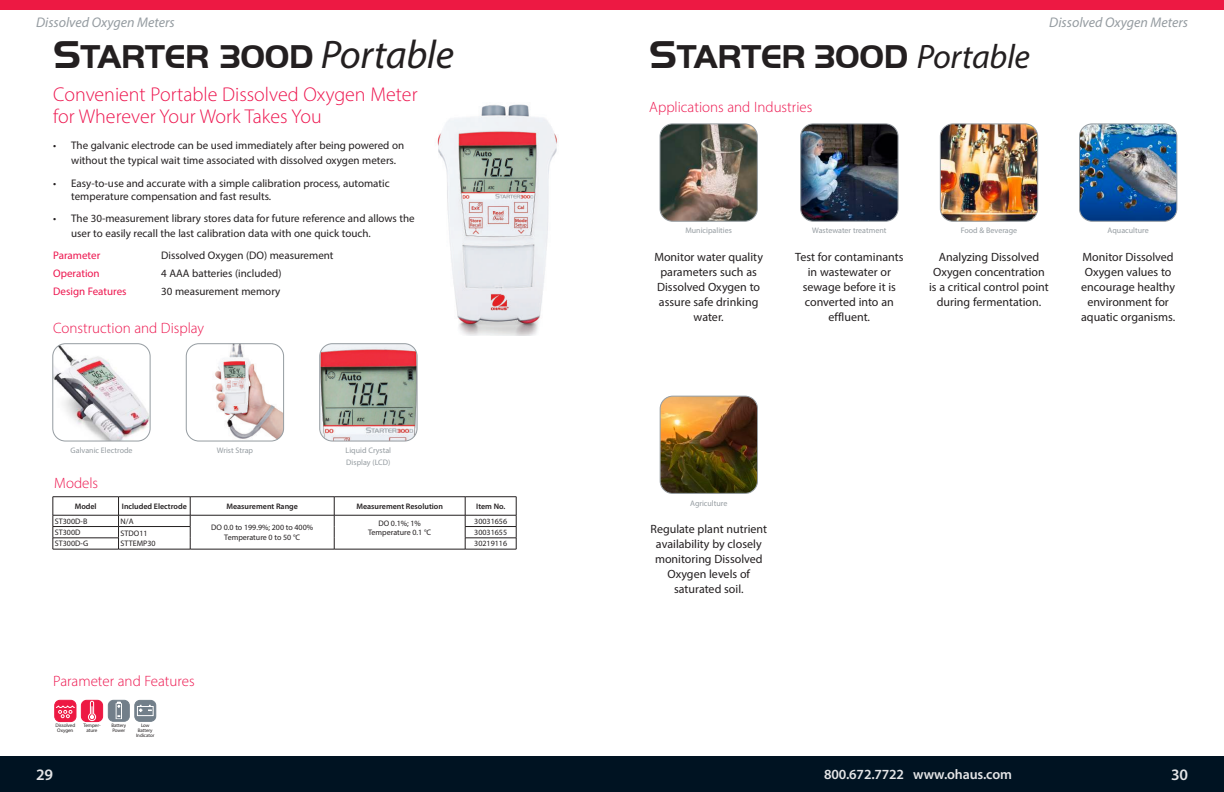
<style>
.page{position:relative;width:1224px;height:792px;background:#fff}
.page>*{position:absolute;margin:0;border:0;box-sizing:border-box;transform-origin:0 0}
.t1{font:700 34px "Handel Got D";letter-spacing:-.01em;color:#231f20}
.t2{font:300 20px/22px "Myriad Pro";color:#ed154e}
.t3{font:600 16px "Myriad Pro";color:#e4e5e7}
.t4{font:300 15px "Myriad Pro";color:#ed154e}
.t5{font:italic 14px "Myriad Pro";color:#959ca1}
.t6{font:600 14px "Myriad Pro";letter-spacing:-.01em;color:#e4e5e7}
.t7{font:12px/15px "Myriad Pro";color:#231f20;text-align:center}
.t8{font:11px/15px "Myriad Pro";color:#231f20}
.t9{font:11px "Myriad Pro";color:#ed154e}
.t10{font:8px/9.6px "Myriad Pro";color:#231f20;text-align:center}
.t11{font:8px/12px "Myriad Pro";color:#959ca1}
.t12{font:600 8px "Myriad Pro";color:#231f20}
.t13{font:5.1px/5.1px "Myriad Pro";letter-spacing:-.01em;color:#231f20;text-align:center}
.t14{font:5px/5px "Myriad Pro";letter-spacing:-.01em;color:#231f20}
.s1{font-size:40px}
.s2{font-family:"Myriad Pro";font-weight:400;font-style:italic;font-size:40px}
.s3{font-family:"Myriad Pro";font-weight:400;font-style:italic}
</style>
<div class="page">
<svg style="left:54px;top:700px;width:102px;height:22px"></svg>
<img style="left:660px;top:124px;width:97px;height:97px">
<div style="left:660px;top:124px;width:97px;height:97px;border:1px solid #959ca1;border-radius:13px"></div>
<img style="left:940px;top:124px;width:98px;height:97px">
<div style="left:940px;top:124px;width:98px;height:97px;border:1px solid #959ca1;border-radius:13px"></div>
<img style="left:801px;top:124px;width:97px;height:97px">
<div style="left:801px;top:124px;width:97px;height:97px;border:1px solid #959ca1;border-radius:13px"></div>
<img style="left:1080px;top:124px;width:97px;height:97px">
<div style="left:1079px;top:124px;width:98px;height:97px;border:1px solid #959ca1;border-radius:13px"></div>
<img style="left:660px;top:396px;width:97px;height:97px">
<div style="left:660px;top:396px;width:98px;height:98px;border:1px solid #959ca1;border-radius:13px"></div>
<div style="left:612px;top:756px;width:612px;height:36px;background:#001322"></div>
<div style="left:0;top:0;width:648px;height:10px;background:#ed1943"></div>
<div style="left:576px;top:0;width:648px;height:10px;background:#ed1943"></div>
<img style="left:437px;top:104px;width:121px;height:232px">
<hr style="left:119px;top:549px;width:71px;height:1px;background:#231f20">
<hr style="left:190px;top:549px;width:144px;height:1px;background:#231f20">
<hr style="left:334px;top:549px;width:131px;height:1px;background:#231f20">
<hr style="left:53px;top:497px;width:66px;height:1px;background:#231f20">
<hr style="left:119px;top:497px;width:71px;height:1px;background:#231f20">
<hr style="left:190px;top:497px;width:144px;height:1px;background:#231f20">
<hr style="left:334px;top:497px;width:131px;height:1px;background:#231f20">
<hr style="left:465px;top:497px;width:51px;height:1px;background:#231f20">
<hr style="left:53px;top:515px;width:66px;height:1px;background:#231f20">
<hr style="left:119px;top:515px;width:71px;height:1px;background:#231f20">
<hr style="left:190px;top:515px;width:144px;height:1px;background:#231f20">
<hr style="left:334px;top:515px;width:131px;height:1px;background:#231f20">
<svg style="left:334px;top:497px;width:1px;height:52px"></svg>
<hr style="left:465px;top:515px;width:51px;height:1px;background:#231f20">
<hr style="left:53px;top:526px;width:66px;height:1px;background:#231f20">
<hr style="left:119px;top:526px;width:71px;height:1px;background:#231f20">
<svg style="left:190px;top:497px;width:1px;height:52px"></svg>
<hr style="left:465px;top:526px;width:51px;height:1px;background:#231f20">
<hr style="left:53px;top:538px;width:66px;height:1px;background:#231f20">
<svg style="left:53px;top:497px;width:1px;height:52px"></svg>
<svg style="left:118px;top:498px;width:1px;height:51px"></svg>
<hr style="left:53px;top:549px;width:66px;height:1px;background:#231f20">
<hr style="left:465px;top:538px;width:51px;height:1px;background:#231f20">
<svg style="left:465px;top:497px;width:1px;height:52px"></svg>
<svg style="left:516px;top:497px;width:1px;height:52px"></svg>
<hr style="left:465px;top:549px;width:51px;height:1px;background:#231f20">
<img style="left:320px;top:344px;width:97px;height:97px">
<div style="left:320px;top:344px;width:97px;height:97px;border:1px solid #959ca1;border-radius:13px"></div>
<img style="left:215px;top:344px;width:69px;height:97px">
<div style="left:186px;top:344px;width:98px;height:97px;border:1px solid #959ca1;border-radius:13px"></div>
<img style="left:53px;top:344px;width:97px;height:97px">
<div style="left:53px;top:344px;width:97px;height:97px;border:1px solid #959ca1;border-radius:13px"></div>
<div style="left:0;top:756px;width:612px;height:36px;background:#001322"></div>
<p class="t5" style="left:36px;top:14px;width:140px">Dissolved Oxygen Meters</p>
<p class="t5" style="left:1049px;top:14px;width:140px">Dissolved Oxygen Meters</p>
<h1 class="t1" style="left:53px;top:38px;width:402px"><span class="s1">S</span>TARTER 300D <span class="s2">Portable</span></h1>
<h2 class="t2" style="left:53px;top:83px;width:366px">Convenient Portable Dissolved Oxygen Meter for Wherever Your Work Takes You</h2>
<p class="t8" style="left:71px;top:138px;width:334px;text-indent:-18px">• The galvanic electrode can be used immediately after being powered on without the typical wait time associated with dissolved oxygen meters.</p>
<p class="t8" style="left:71px;top:176px;width:320px;line-height:13.2px;text-indent:-18px">• Easy-to-use and accurate with a simple calibration process, automatic temperature compensation and fast results.</p>
<p class="t8" style="left:71px;top:211px;width:345px;text-indent:-18px">• The 30-measurement library stores data for future reference and allows the user to easily recall the last calibration data with one quick touch.</p>
<p class="t9" style="left:53px;top:249px;width:49px">Parameter</p>
<p class="t8" style="left:161px;top:248px;width:174px">Dissolved Oxygen (DO) measurement</p>
<p class="t9" style="left:53px;top:266px;width:48px">Operation</p>
<p class="t8" style="left:161px;top:266px;width:122px">4 AAA batteries (included)</p>
<p class="t9" style="left:53px;top:284px;width:75px">Design Features</p>
<p class="t8" style="left:161px;top:283px;width:121px">30 measurement memory</p>
<h3 class="t4" style="left:53px;top:319px;width:153px">Construction and Display</h3>
<p class="t11" style="left:71px;top:444px;width:64px">Galvanic Electrode</p>
<p class="t11" style="left:217px;top:444px;width:38px">Wrist Strap</p>
<h3 class="t4" style="left:54px;top:474px;width:45px">Models</h3>
<p class="t11" style="left:346px;top:444px;width:47px">Liquid Crystal<br>Display (LCD)</p>
<p class="t12" style="left:75px;top:501px;width:23px">Model</p>
<p class="t12" style="left:122px;top:501px;width:66px">Included Electrode</p>
<p class="t12" style="left:226px;top:501px;width:73px">Measurement Range</p>
<p class="t12" style="left:356px;top:501px;width:88px">Measurement Resolution</p>
<p class="t12" style="left:476px;top:501px;width:31px">Item No.</p>
<p class="t10" style="left:55px;top:516px;width:34px">ST300D-B</p>
<p class="t10" style="left:121px;top:516px;width:14px">N/A</p>
<p class="t10" style="left:211px;top:523px;width:103px">DO 0.0 to 199.9%; 200 to 400%<br>Temperature 0 to 50 °C</p>
<p class="t10" style="left:368px;top:518px;width:65px">DO 0.1%; 1%<br>Temperature 0.1 °C</p>
<p class="t10" style="left:474px;top:516px;width:34px">30031656</p>
<p class="t10" style="left:55px;top:528px;width:27px">ST300D</p>
<p class="t10" style="left:121px;top:528px;width:37px;text-align:left">STDO11<br>STTEMP30</p>
<p class="t10" style="left:474px;top:528px;width:34px">30031655</p>
<p class="t10" style="left:55px;top:539px;width:35px">ST300D-G</p>
<p class="t10" style="left:474px;top:539px;width:34px">30219116</p>
<h3 class="t4" style="left:53px;top:672px;width:143px">Parameter and Features</h3>
<p class="t13" style="left:55px;top:723px;width:21px">Dissolved<br>Oxygen</p>
<p class="t13" style="left:83px;top:723px;width:19px">Temper&shy;ature</p>
<p class="t14" style="left:111px;top:722px;width:16px">Battery<br>Power</p>
<p class="t14" style="left:136px;top:722px;width:20px;text-align:center">Low<br>Battery<br>Indicator</p>
<h3 class="t3" style="left:36px;top:764px;width:18px">29</h3>
<h1 class="t1" style="left:649px;top:38px;width:382px"><span class="s1">S</span>TARTER 300D <span class="s3">Portable</span></h1>
<h3 class="t4" style="left:649px;top:98px;width:165px">Applications and Industries</h3>
<p class="t11" style="left:685px;top:225px;width:48px">Municipalities</p>
<p class="t11" style="left:812px;top:225px;width:76px">Wastewater treatment</p>
<p class="t11" style="left:961px;top:225px;width:58px">Food &amp; Beverage</p>
<p class="t11" style="left:1108px;top:225px;width:43px">Aquaculture</p>
<p class="t7" style="left:654px;top:249px;width:110px">Monitor water quality parameters such as<br>Dissolved Oxygen to assure safe drinking water.</p>
<p class="t7" style="left:795px;top:249px;width:110px">Test for contaminants in wastewater or sewage before it is converted into an effluent.</p>
<p class="t7" style="left:929px;top:249px;width:121px">Analyzing Dissolved<br>Oxygen concentration is a critical control point during fermentation.</p>
<p class="t7" style="left:1081px;top:249px;width:96px">Monitor Dissolved<br>Oxygen values to encourage healthy environment for aquatic organisms.</p>
<p class="t11" style="left:690px;top:497px;width:39px">Agriculture</p>
<p class="t7" style="left:651px;top:522px;width:118px">Regulate plant nutrient availability by closely monitoring Dissolved<br>Oxygen levels of saturated soil.</p>
<p class="t6" style="left:824px;top:766px;width:189px">800.672.7722 www.ohaus.com</p>
<h3 class="t3" style="left:1171px;top:764px;width:18px">30</h3>
</div>
